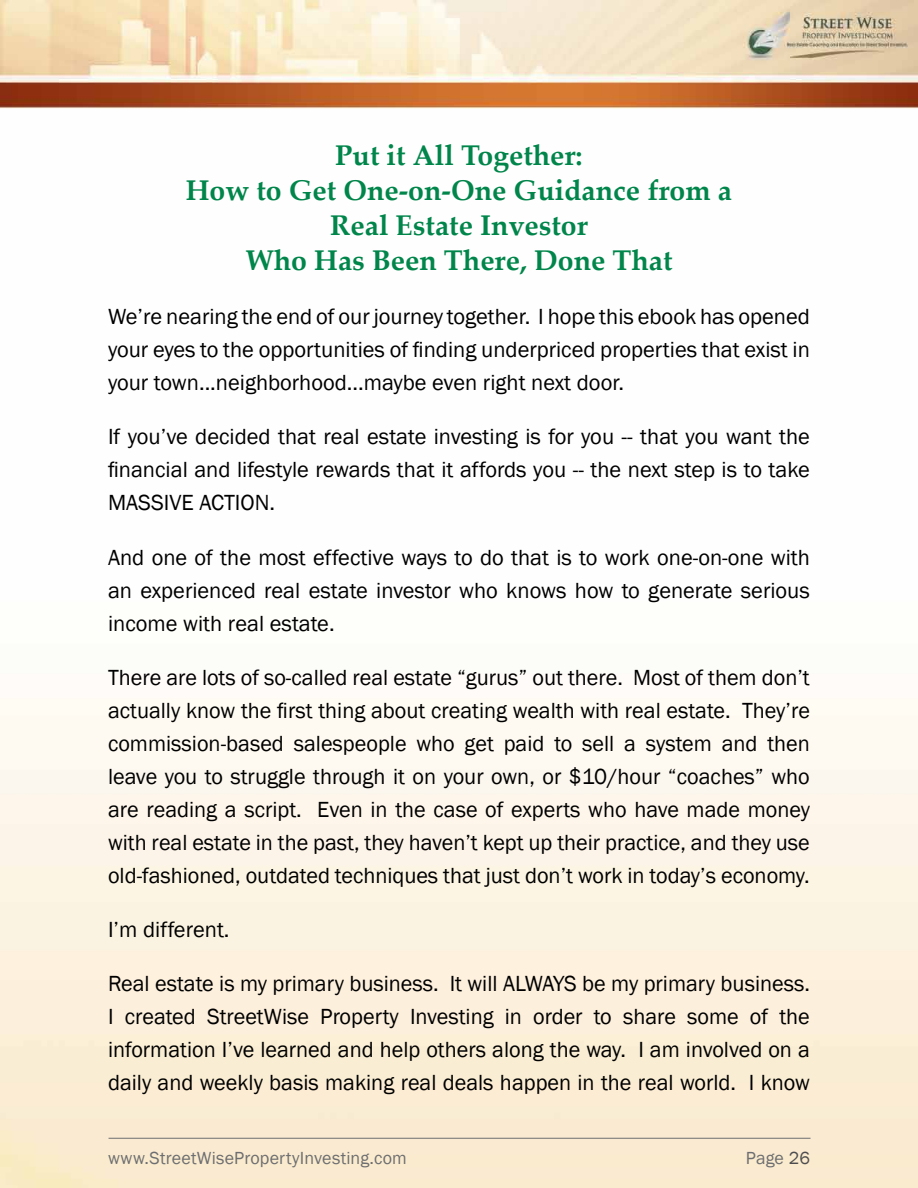
<style>
.page{position:relative;width:918px;height:1188px;background:#fff}
.page>*{position:absolute;margin:0;border:0;box-sizing:border-box;transform-origin:0 0}
.t1{font:700 28.5px/34.8px "Palatino Linotype";color:#00854a;text-align:center}
.t2{font:22.5px/33px "Franklin Gothic";color:#000;text-align:justify}
.t3{font:18px "Franklin Gothic";letter-spacing:.01em;color:#6d6e71}
.s1{color:#4d4d4f}
</style>
<div class="page">
<img style="left:0;top:0;width:918px;height:1188px">
<hr style="left:109px;top:1138px;width:702px;height:1px;background:#6d6e71">
<p class="t1" style="left:186px;top:137px;width:548px">Put it All Together:<br>How to Get One-on-One Guidance from a<br>Real Estate Investor<br>Who Has Been There, Done That</p>
<p class="t2" style="left:108px;top:300px;width:704px">We’re nearing the end of our journey together. I hope this ebook has opened your eyes to the opportunities of finding underpriced properties that exist in your town...neighborhood...maybe even right next door.</p>
<p class="t2" style="left:108px;top:421px;width:703px">If you’ve decided that real estate investing is for you -- that you want the financial and lifestyle rewards that it affords you -- the next step is to take MASSIVE ACTION.</p>
<p class="t2" style="left:108px;top:541px;width:703px">And one of the most effective ways to do that is to work one-on-one with an experienced real estate investor who knows how to generate serious income with real estate.</p>
<p class="t2" style="left:108px;top:661px;width:704px">There are lots of so-called real estate “gurus” out there. Most of them don’t actually know the first thing about creating wealth with real estate. They’re commission-based salespeople who get paid to sell a system and then leave you to struggle through it on your own, or $10/hour “coaches” who are reading a script. Even in the case of experts who have made money with real estate in the past, they haven’t kept up their practice, and they use old-fashioned, outdated techniques that just don’t work in today’s economy.</p>
<p class="t2" style="left:108px;top:913px;width:123px">I’m different.</p>
<p class="t2" style="left:108px;top:968px;width:704px">Real estate is my primary business. It will ALWAYS be my primary business.<br>I created StreetWise Property Investing in order to share some of the information I’ve learned and help others along the way. I am involved on a daily and weekly basis making real deals happen in the real world. I know</p>
<p class="t3" style="left:108px;top:1146px;width:300px">www.StreetWisePropertyInvesting.com</p>
<p class="t3" style="left:746px;top:1146px;width:66px">Page <span class="s1">26</span></p>
</div>
